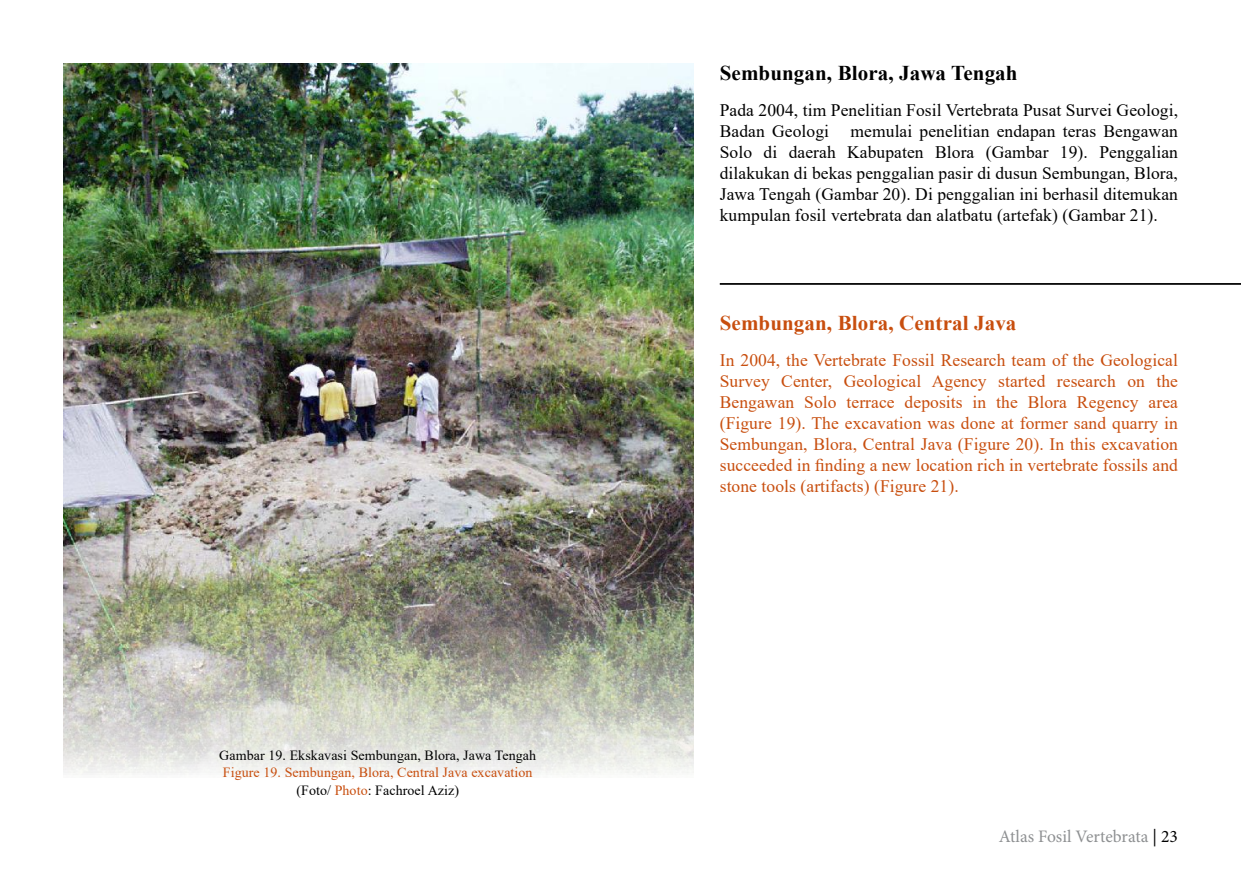
<style>
.page{position:relative;width:1241px;height:874px;background:#fff}
.page>*{position:absolute;margin:0;border:0;box-sizing:border-box;transform-origin:0 0}
.t1{font:700 21px "Times New Roman";letter-spacing:.005em;color:#c84e0e}
.t2{font:700 21px "Times New Roman";letter-spacing:.005em;color:#000}
.t3{font:17.5px/21px "Times New Roman";letter-spacing:.005em;color:#c84e0e;text-align:justify}
.t4{font:17.5px/21px "Times New Roman";letter-spacing:.005em;color:#000;text-align:justify}
.t5{font:17.5px "Minion Pro";color:#8e9092}
.t6{font:14px/17.5px "Times New Roman";letter-spacing:.005em;color:#c84e0e;text-align:center}
.t7{font:14px "Times New Roman";letter-spacing:.005em;color:#000}
.s1{color:#000}
</style>
<div class="page">
<img style="left:63px;top:63px;width:630px;height:712px">
<hr style="left:719px;top:283px;width:521px;height:2px;background:#000">
<p class="t7" style="left:219px;top:745px;width:318px">Gambar 19. Ekskavasi Sembungan, Blora, Jawa Tengah</p>
<p class="t6" style="left:223px;top:763px;width:311px">Figure 19. Sembungan, Blora, Central Java excavation <span class="s1">(Foto/</span> Photo<span class="s1">: Fachroel Aziz)</span></p>
<p class="t2" style="left:719px;top:58px;width:299px">Sembungan, Blora, Jawa Tengah</p>
<p class="t4" style="left:719px;top:99px;width:459px">Pada 2004, tim Penelitian Fosil Vertebrata Pusat Survei Geologi, Badan Geologi memulai penelitian endapan teras Bengawan Solo di daerah Kabupaten Blora (Gambar 19). Penggalian dilakukan di bekas penggalian pasir di dusun Sembungan, Blora, Jawa Tengah (Gambar 20). Di penggalian ini berhasil ditemukan kumpulan fosil vertebrata dan alatbatu (artefak) (Gambar 21).</p>
<p class="t1" style="left:719px;top:307px;width:298px">Sembungan, Blora, Central Java</p>
<p class="t3" style="left:719px;top:348px;width:459px">In 2004, the Vertebrate Fossil Research team of the Geological Survey Center, Geological Agency started research on the Bengawan Solo terrace deposits in the Blora Regency area (Figure 19). The excavation was done at former sand quarry in Sembungan, Blora, Central Java (Figure 20). In this excavation succeeded in finding a new location rich in vertebrate fossils and stone tools (artifacts) (Figure 21).</p>
<p class="t5" style="left:998px;top:824px;width:181px">Atlas Fosil Vertebrata <span class="s1">| 23</span></p>
</div>
